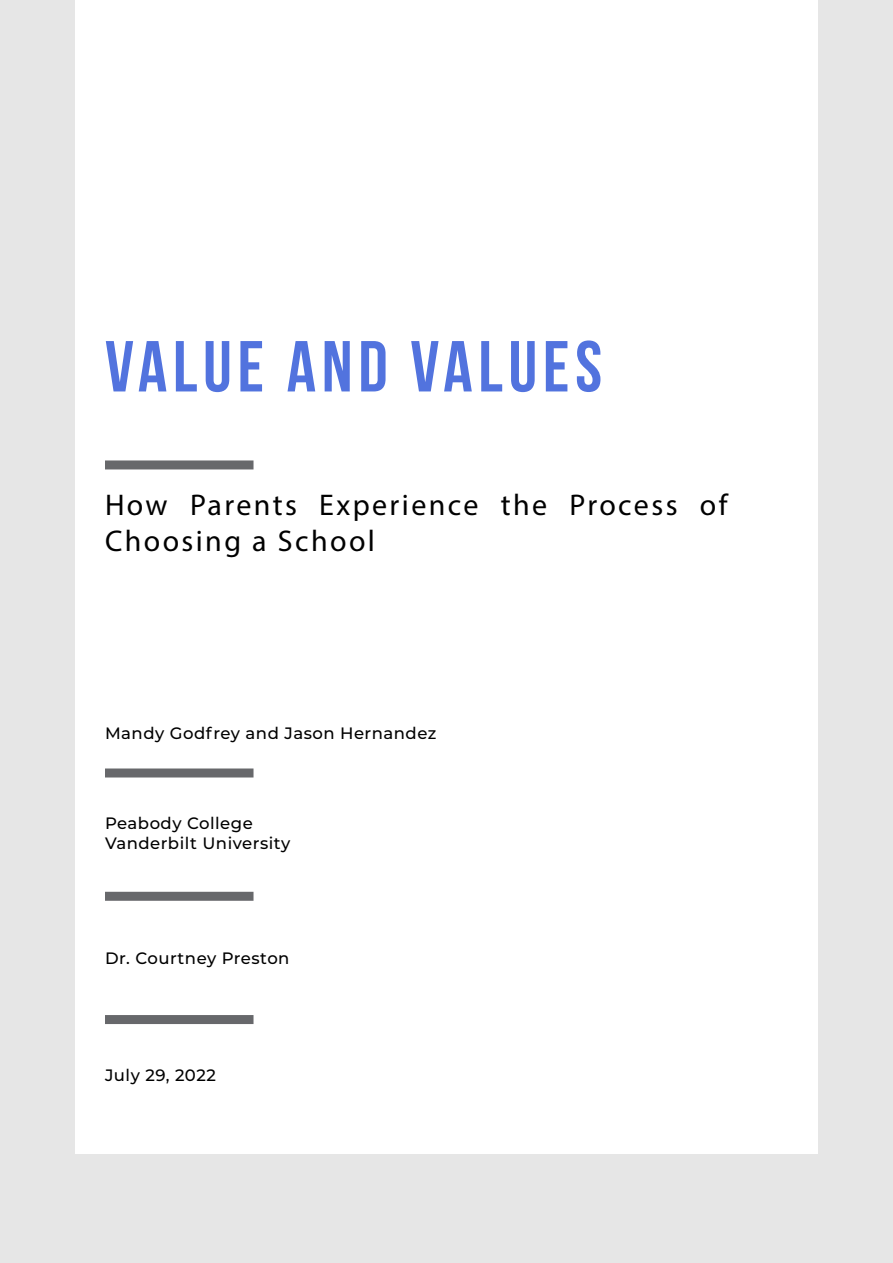
<style>
.page{position:relative;width:893px;height:1263px;background:#e6e6e6}
.page>*{position:absolute;margin:0;border:0;box-sizing:border-box;transform-origin:0 0}
.t1{font:700 72px "Bebas Neue";letter-spacing:.08em;color:#5273de}
.t2{font:30px/36px "Myriad Pro";letter-spacing:.08em;color:#000}
.t3{font:500 16.5px/19.8px "Montserrat";letter-spacing:.03em;color:#000}
</style>
<div class="page">
<div style="left:75px;top:0;width:743px;height:1153px;background:#fff"></div>
<div style="left:105px;top:460px;width:149px;height:9px;background:#67686b"></div>
<div style="left:105px;top:892px;width:149px;height:9px;background:#67686b"></div>
<div style="left:105px;top:1015px;width:149px;height:9px;background:#67686b"></div>
<div style="left:105px;top:768px;width:149px;height:9px;background:#67686b"></div>
<h1 class="t1" style="left:105px;top:327px;width:499px">VALUE AND VALUES</h1>
<h2 class="t2" style="left:105px;top:487px;width:624px">How Parents Experience the Process of<br>Choosing a School</h2>
<p class="t3" style="left:105px;top:722px;width:333px">Mandy Godfrey and Jason Hernandez</p>
<p class="t3" style="left:105px;top:812px;width:187px">Peabody College<br>Vanderbilt University</p>
<p class="t3" style="left:105px;top:947px;width:186px">Dr. Courtney Preston</p>
<p class="t3" style="left:105px;top:1064px;width:112px">July 29, 2022</p>
</div>
